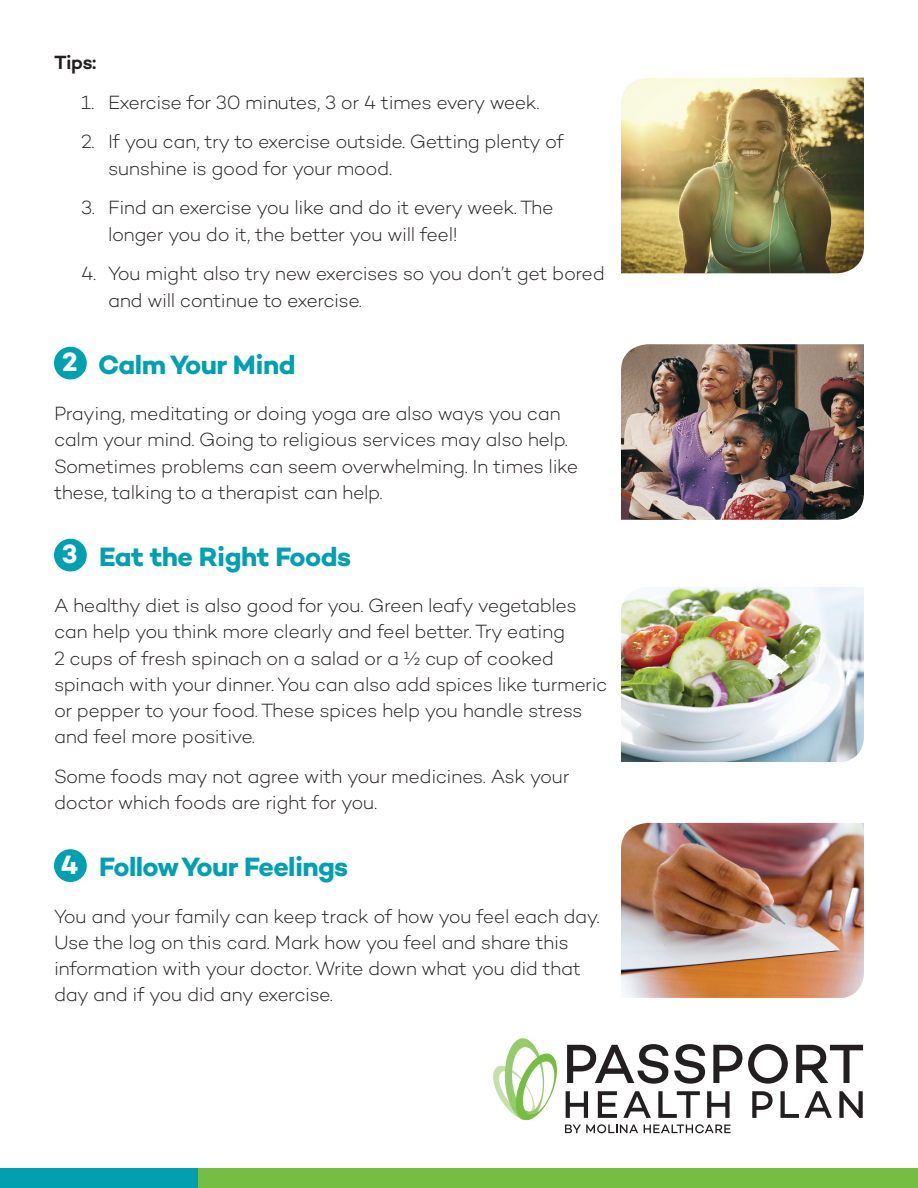
<style>
.page{position:relative;width:918px;height:1188px;background:#fff}
.page>*{position:absolute;margin:0;border:0;box-sizing:border-box;transform-origin:0 0}
.t1{font:700 27px "Campton";letter-spacing:-.02em;color:#00a0b0}
.t2{font:300 19.5px/26.2px "Campton";letter-spacing:-.02em;color:#231f20}
.t3{font:600 19.5px "Campton";color:#231f20}
.s1{color:#fff}
</style>
<div class="page">
<div style="left:198px;top:1169px;width:720px;height:19px;background:#75bd43"></div>
<div style="left:54px;top:347px;width:33px;height:33px;background:#00a0b0;border-radius:50%"></div>
<div style="left:54px;top:539px;width:33px;height:33px;background:#00a0b0;border-radius:50%"></div>
<div style="left:54px;top:849px;width:33px;height:33px;background:#00a0b0;border-radius:50%"></div>
<img style="left:621px;top:78px;width:243px;height:195px">
<img style="left:621px;top:344px;width:243px;height:176px">
<img style="left:621px;top:587px;width:243px;height:175px">
<img style="left:621px;top:823px;width:243px;height:175px">
<div style="left:0;top:1169px;width:198px;height:19px;background:#00a0b0"></div>
<svg style="left:567px;top:1044px;width:138px;height:40px"></svg>
<svg style="left:713px;top:1045px;width:29px;height:38px"></svg>
<svg style="left:748px;top:1044px;width:40px;height:40px"></svg>
<svg style="left:796px;top:1045px;width:67px;height:38px"></svg>
<svg style="left:566px;top:1091px;width:22px;height:27px"></svg>
<svg style="left:598px;top:1091px;width:19px;height:27px"></svg>
<svg style="left:623px;top:1091px;width:28px;height:27px"></svg>
<svg style="left:658px;top:1091px;width:42px;height:27px"></svg>
<svg style="left:707px;top:1091px;width:23px;height:27px"></svg>
<svg style="left:752px;top:1091px;width:21px;height:27px"></svg>
<svg style="left:781px;top:1091px;width:51px;height:27px"></svg>
<svg style="left:839px;top:1091px;width:24px;height:27px"></svg>
<svg style="left:565px;top:1124px;width:73px;height:9px"></svg>
<svg style="left:644px;top:1124px;width:87px;height:9px"></svg>
<svg style="left:493px;top:1038px;width:64px;height:83px"></svg>
<p class="t3" style="left:54px;top:50px;width:44px">Tips:</p>
<p class="t2" style="left:81px;top:89px;width:460px">1. Exercise for 30 minutes, 3 or 4 times every week.</p>
<p class="t2" style="left:108px;top:128px;width:457px;text-indent:-27px">2. If you can, try to exercise outside. Getting plenty of sunshine is good for your mood.</p>
<p class="t2" style="left:108px;top:194px;width:447px;text-indent:-27px">3. Find an exercise you like and do it every week. The longer you do it, the better you will feel!</p>
<p class="t2" style="left:108px;top:260px;width:498px;text-indent:-27px">4. You might also try new exercises so you don’t get bored and will continue to exercise.</p>
<h3 class="t1" style="left:62px;top:347px;width:235px"><span class="s1">2</span> Calm Your Mind</h3>
<p class="t2" style="left:54px;top:400px;width:526px">Praying, meditating or doing yoga are also ways you can calm your mind. Going to religious services may also help.<br>Sometimes problems can seem overwhelming. In times like these, talking to a therapist can help.</p>
<h3 class="t1" style="left:62px;top:539px;width:291px"><span class="s1">3</span> Eat the Right Foods</h3>
<p class="t2" style="left:54px;top:592px;width:555px">A healthy diet is also good for you. Green leafy vegetables can help you think more clearly and feel better. Try eating<br>2 cups of fresh spinach on a salad or a ½ cup of cooked spinach with your dinner. You can also add spices like turmeric or pepper to your food. These spices help you handle stress and feel more positive.</p>
<p class="t2" style="left:54px;top:763px;width:517px">Some foods may not agree with your medicines. Ask your doctor which foods are right for you.</p>
<h3 class="t1" style="left:61px;top:850px;width:289px"><span class="s1">4</span> Follow Your Feelings</h3>
<p class="t2" style="left:54px;top:902px;width:547px">You and your family can keep track of how you feel each day.<br>Use the log on this card. Mark how you feel and share this information with your doctor. Write down what you did that day and if you did any exercise.</p>
</div>
